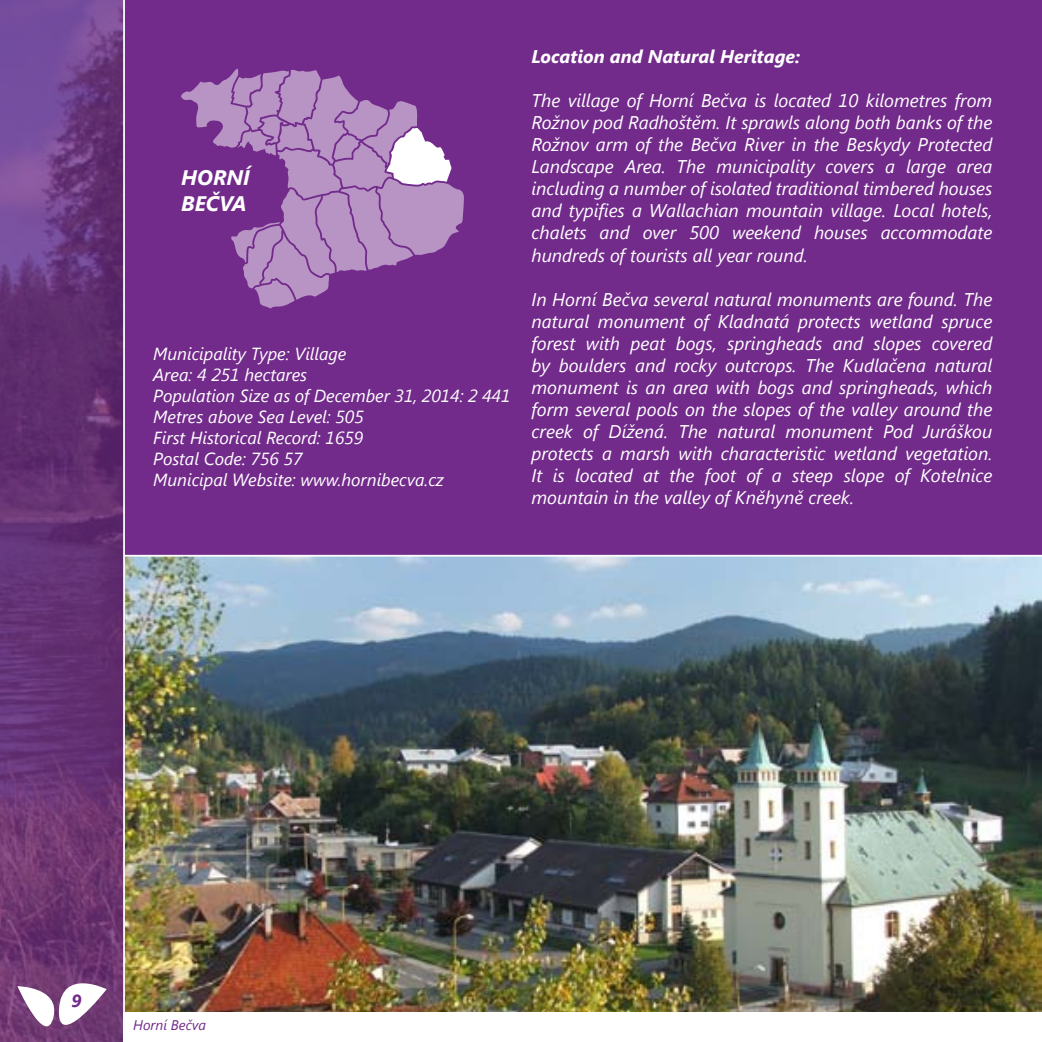
<style>
.page{position:relative;width:1042px;height:1042px;background:#722a8b}
.page>*{position:absolute;margin:0;border:0;box-sizing:border-box;transform-origin:0 0}
.t1{font:italic 700 21px/25.2px "Segoe UI";color:#fff}
.t2{font:italic 18.38px/22.1px "Segoe UI";color:#fff;text-align:justify}
.t3{font:italic 700 18.38px "Segoe UI";color:#fff}
.t4{font:italic 17.5px/21px "Segoe UI";color:#fff}
.t5{font:italic 700 17.5px "Segoe UI";color:#722a8b}
.t6{font:italic 14px "Segoe UI";color:#722a8b}
</style>
<div class="page">
<img style="left:0;top:0;width:123px;height:1042px">
<img style="left:125px;top:556px;width:917px;height:456px">
<svg style="left:17px;top:982px;width:90px;height:45px;background:#b79cb8"></svg>
<svg style="left:181px;top:69px;width:283px;height:239px"></svg>
<div style="left:123px;top:1012px;width:919px;height:30px;background:#fff"></div>
<hr style="left:123px;top:0;width:2px;height:1042px;background:#fff">
<hr style="left:124px;top:555px;width:918px;height:1px;background:#fff">
<p class="t1" style="left:181px;top:164px;width:70px">HORNÍ<br>BEČVA</p>
<p class="t4" style="left:153px;top:342px;width:359px">Municipality Type: Village<br>Area: 4 251 hectares<br>Population Size as of December 31, 2014: 2 441<br>Metres above Sea Level: 505<br>First Historical Record: 1659<br>Postal Code: 756 57<br>Municipal Website: www.hornibecva.cz</p>
<p class="t3" style="left:531px;top:43px;width:270px">Location and Natural Heritage:</p>
<p class="t2" style="left:531px;top:89px;width:462px">The village of Horní Bečva is located 10 kilometres from Rožnov pod Radhoštěm. It sprawls along both banks of the Rožnov arm of the Bečva River in the Beskydy Protected Landscape Area. The municipality covers a large area including a number of isolated traditional timbered houses and typifies a Wallachian mountain village. Local hotels, chalets and over 500 weekend houses accommodate hundreds of tourists all year round.</p>
<p class="t2" style="left:531px;top:287px;width:462px">In Horní Bečva several natural monuments are found. The natural monument of Kladnatá protects wetland spruce forest with peat bogs, springheads and slopes covered by boulders and rocky outcrops. The Kudlačena natural monument is an area with bogs and springheads, which form several pools on the slopes of the valley around the creek of Dížená. The natural monument Pod Juráškou protects a marsh with characteristic wetland vegetation.<br>It is located at the foot of a steep slope of Kotelnice mountain in the valley of Kněhyně creek.</p>
<p class="t5" style="left:71px;top:988px;width:12px">9</p>
<p class="t6" style="left:133px;top:1015px;width:74px">Horní Bečva</p>
</div>
